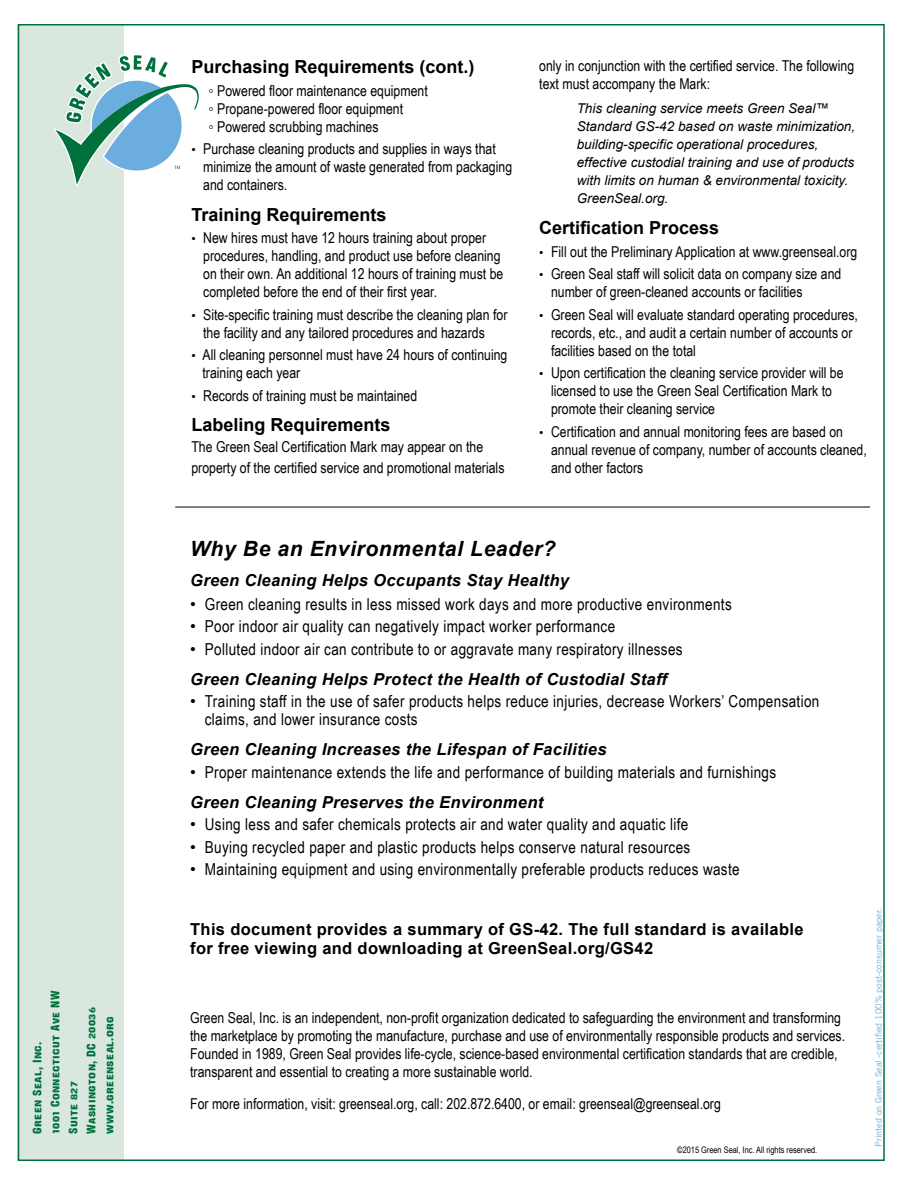
<style>
.page{position:relative;width:918px;height:1188px;background:#fff}
.page>*{position:absolute;margin:0;border:0;box-sizing:border-box;transform-origin:0 0}
.t1{font:italic 700 21px "Arial";letter-spacing:.03em;color:#000}
.t2{font:700 18px "Arial";color:#000}
.t3{font:16.5px/18px "Arial Narrow";letter-spacing:.02em;color:#000}
.t4{font:italic 700 16.5px "Arial";letter-spacing:.02em;color:#000}
.t5{font:700 16.5px/19.5px "Arial";letter-spacing:.02em;color:#000}
.t6{font:15px/18px "Arial Narrow";color:#000}
.t7{font:15px/18px "Ketchupa SC";letter-spacing:.025em;color:#00703c}
.t8{font:italic 13.5px/18px "Arial";color:#000}
.t9{font:9px "Trade Gothic LT Std";color:#6caddf}
.t10{font:9px "Arial Narrow";color:#000}
.s1{font-size:12.45px}
.s2{font-family:"Arial";font-style:italic}
</style>
<div class="page">
<div style="left:17px;top:25px;width:107px;height:1136px;background:#d9e7df"></div>
<svg style="left:54px;top:55px;width:145px;height:131px"></svg>
<hr style="left:175px;top:507px;width:695px;height:1px;background:#000">
<p class="t7" style="left:28px;top:1134px;width:145px;rotate:-90deg">Green Seal, Inc.<br>1001 Connecticut Ave NW<br>Suite 827<br>Washington, DC 20036 www.greenseal.org</p>
<p class="t2" style="left:191px;top:57px;width:285px">Purchasing Requirements (cont.)</p>
<p class="t6" style="left:208px;top:81px;width:221px">◦ Powered floor maintenance equipment ◦ Propane-powered floor equipment<br>◦ Powered scrubbing machines</p>
<p class="t6" style="left:203px;top:139px;width:311px;text-indent:-12px"><span class="s1">•</span> Purchase cleaning products and supplies in ways that minimize the amount of waste generated from packaging and containers.</p>
<p class="t2" style="left:191px;top:204px;width:197px">Training Requirements</p>
<p class="t6" style="left:203px;top:228px;width:302px;text-indent:-12px"><span class="s1">•</span> New hires must have 12 hours training about proper procedures, handling, and product use before cleaning on their own. An additional 12 hours of training must be completed before the end of their first year.</p>
<p class="t6" style="left:203px;top:305px;width:306px;text-indent:-12px"><span class="s1">•</span> Site-specific training must describe the cleaning plan for the facility and any tailored procedures and hazards</p>
<p class="t6" style="left:203px;top:345px;width:306px;text-indent:-11px"><span class="s1">•</span> All cleaning personnel must have 24 hours of continuing training each year</p>
<p class="t6" style="left:191px;top:386px;width:227px"><span class="s1">•</span> Records of training must be maintained</p>
<p class="t2" style="left:191px;top:415px;width:201px">Labeling Requirements</p>
<p class="t6" style="left:191px;top:436px;width:315px;line-height:20.7px">The Green Seal Certification Mark may appear on the property of the certified service and promotional materials</p>
<p class="t6" style="left:539px;top:56px;width:316px">only in conjunction with the certified service. The following text must accompany the Mark:</p>
<p class="t8" style="left:577px;top:99px;width:280px">This cleaning service meets Green Seal™ Standard GS-42 based on waste minimization, building-specific operational procedures, effective custodial training and use of products with limits on human &amp; environmental toxicity.<br>GreenSeal.org.</p>
<p class="t2" style="left:539px;top:218px;width:182px">Certification Process</p>
<p class="t6" style="left:539px;top:242px;width:320px"><span class="s1">•</span> Fill out the Preliminary Application at www.greenseal.org</p>
<p class="t6" style="left:551px;top:265px;width:292px;text-indent:-12px"><span class="s1">•</span> Green Seal staff will solicit data on company size and number of green-cleaned accounts or facilities</p>
<p class="t6" style="left:551px;top:305px;width:308px;text-indent:-12px"><span class="s1">•</span> Green Seal will evaluate standard operating procedures, records, etc., and audit a certain number of accounts or facilities based on the total</p>
<p class="t6" style="left:551px;top:364px;width:294px;text-indent:-12px"><span class="s1">•</span> Upon certification the cleaning service provider will be licensed to use the Green Seal Certification Mark to promote their cleaning service</p>
<p class="t6" style="left:551px;top:422px;width:317px;text-indent:-12px"><span class="s1">•</span> Certification and annual monitoring fees are based on annual revenue of company, number of accounts cleaned, and other factors</p>
<h1 class="t1" style="left:190px;top:535px;width:367px">Why Be an Environmental Leader?</h1>
<p class="t4" style="left:190px;top:569px;width:380px">Green Cleaning Helps Occupants Stay Healthy</p>
<p class="t3" style="left:190px;top:594px;width:543px"><span class="s2">•</span> Green cleaning results in less missed work days and more productive environments</p>
<p class="t3" style="left:190px;top:617px;width:427px"><span class="s2">•</span> Poor indoor air quality can negatively impact worker performance</p>
<p class="t3" style="left:190px;top:639px;width:494px"><span class="s2">•</span> Polluted indoor air can contribute to or aggravate many respiratory illnesses</p>
<p class="t4" style="left:190px;top:668px;width:478px">Green Cleaning Helps Protect the Health of Custodial Staff</p>
<p class="t3" style="left:205px;top:692px;width:616px;text-indent:-15px"><span class="s2">•</span> Training staff in the use of safer products helps reduce injuries, decrease Workers’ Compensation claims, and lower insurance costs</p>
<p class="t4" style="left:190px;top:739px;width:418px">Green Cleaning Increases the Lifespan of Facilities</p>
<p class="t3" style="left:190px;top:762px;width:587px"><span class="s2">•</span> Proper maintenance extends the life and performance of building materials and furnishings</p>
<p class="t4" style="left:190px;top:791px;width:355px">Green Cleaning Preserves the Environment</p>
<p class="t3" style="left:190px;top:815px;width:500px"><span class="s2">•</span> Using less and safer chemicals protects air and water quality and aquatic life</p>
<p class="t3" style="left:190px;top:837px;width:502px"><span class="s2">•</span> Buying recycled paper and plastic products helps conserve natural resources</p>
<p class="t3" style="left:190px;top:860px;width:551px"><span class="s2">•</span> Maintaining equipment and using environmentally preferable products reduces waste</p>
<p class="t5" style="left:190px;top:919px;width:615px">This document provides a summary of GS-42. The full standard is available for free viewing and downloading at GreenSeal.org/GS42</p>
<p class="t6" style="left:190px;top:1008px;width:656px">Green Seal, Inc. is an independent, non-profit organization dedicated to safeguarding the environment and transforming the marketplace by promoting the manufacture, purchase and use of environmentally responsible products and services.<br>Founded in 1989, Green Seal provides life-cycle, science-based environmental certification standards that are credible, transparent and essential to creating a more sustainable world.</p>
<p class="t6" style="left:190px;top:1095px;width:532px">For more information, visit: greenseal.org, call: 202.872.6400, or email: greenseal@greenseal.org</p>
<p class="t10" style="left:677px;top:1143px;width:142px">©2015 Green Seal, Inc. All rights reserved.</p>
<p class="t9" style="left:873px;top:1147px;width:240px;rotate:-90deg">Printed on Green Seal -certified 100% post-consumer paper.</p>
</div>
